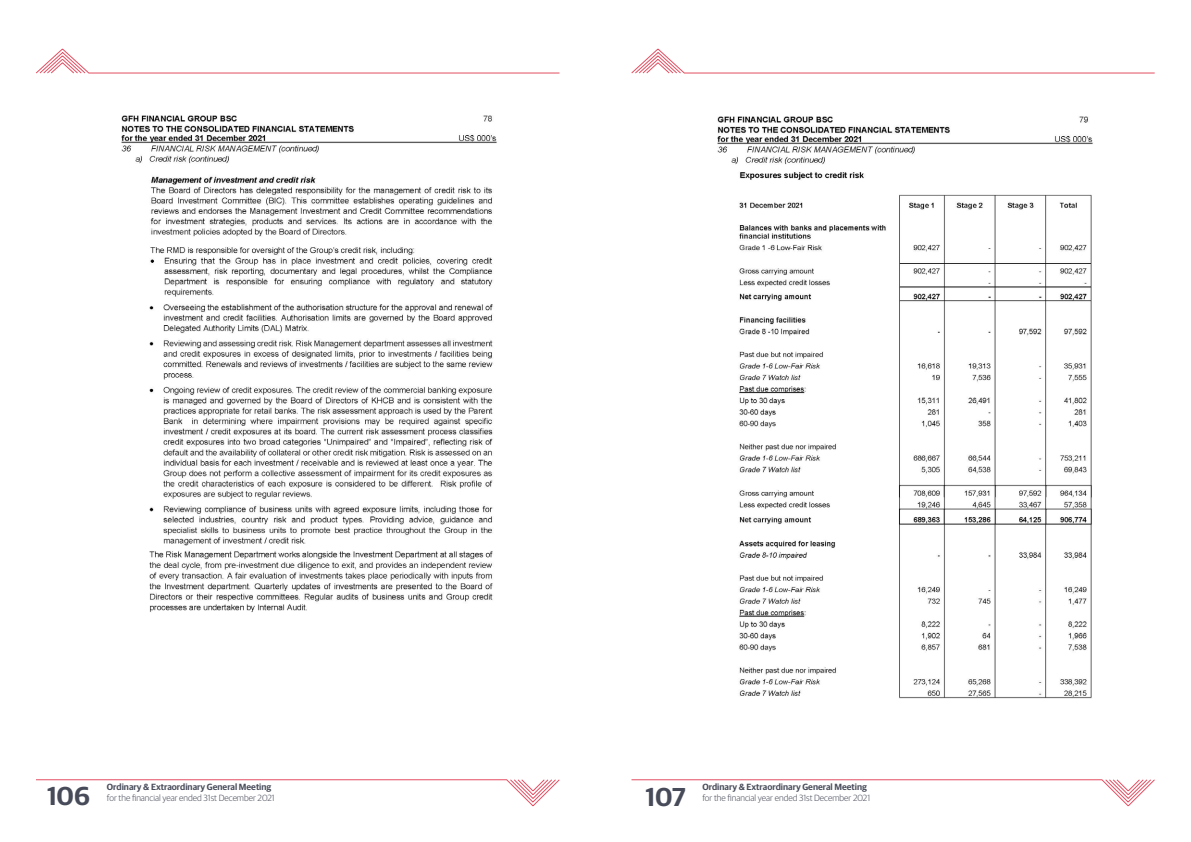
<style>
.page{position:relative;width:1191px;height:842px;background:#fff}
.page>*{position:absolute;margin:0;border:0;box-sizing:border-box;transform-origin:0 0}
.t1{font:600 26px "Guardian Sans";color:#474b59}
.t2{font:300 9px "Guardian Sans";color:#474b59}
.t3{font:600 9px "Guardian Sans";color:#474b59}
</style>
<div class="page">
<svg style="left:631px;top:48px;width:524px;height:26px"></svg>
<svg style="left:36px;top:48px;width:524px;height:26px"></svg>
<svg style="left:631px;top:779px;width:524px;height:28px"></svg>
<svg style="left:36px;top:779px;width:524px;height:28px"></svg>
<img style="left:121px;top:115px;width:376px;height:497px">
<img style="left:717px;top:116px;width:376px;height:583px">
<p class="t3" style="left:107px;top:780px;width:166px">Ordinary &amp; Extraordinary General Meeting</p>
<p class="t2" style="left:107px;top:791px;width:169px">for the financial year ended 31st December 2021</p>
<h1 class="t1" style="left:645px;top:777px;width:41px">107</h1>
<p class="t3" style="left:702px;top:780px;width:166px">Ordinary &amp; Extraordinary General Meeting</p>
<h1 class="t1" style="left:47px;top:777px;width:44px">106</h1>
<p class="t2" style="left:702px;top:792px;width:169px">for the financial year ended 31st December 2021</p>
</div>
